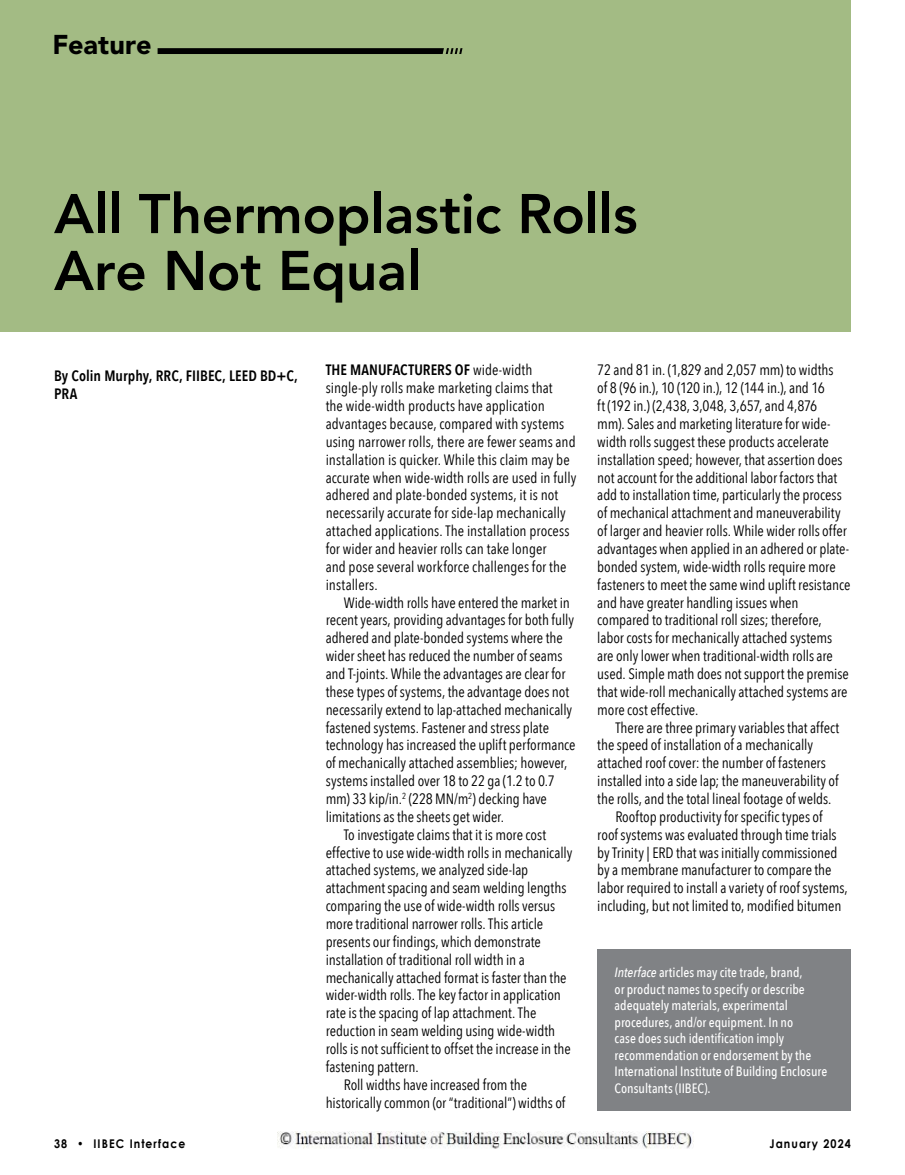
<style>
.page{position:relative;width:905px;height:1175px;background:#fff}
.page>*{position:absolute;margin:0;border:0;box-sizing:border-box;transform-origin:0 0}
.t1{font:800 55.2px/56.8px "Avenir LT Std";letter-spacing:-.005em;color:#000}
.t2{font:900 27px "Avenir LT Std";color:#000}
.t3{font:15px/17.9px "Avenir Next Condensed";letter-spacing:-.005em;color:#000}
.t4{font:600 15px/17.9px "Avenir Next Condensed";color:#000}
.t5{font:500 13.5px/16.5px "Avenir Next Condensed";color:#fff}
.t6{font:700 12px "Century Gothic";letter-spacing:.1em;color:#000;scale:.9 1}
.s1{font-weight:600}
.s2{font-style:italic}
</style>
<div class="page">
<div style="left:0;top:0;width:850px;height:332px;background:#a3bb84"></div>
<div style="left:597px;top:948px;width:253px;height:162px;background:#808285"></div>
<svg style="left:158px;top:48px;width:304px;height:6px;background:#090b08"></svg>
<img style="left:277px;top:1131px;width:417px;height:18px">
<h2 class="t2" style="left:52px;top:28px;width:101px">Feature</h2>
<h1 class="t1" style="left:54px;top:186px;width:585px">All Thermoplastic Rolls<br>Are Not Equal</h1>
<p class="t4" style="left:54px;top:366px;width:245px">By Colin Murphy, RRC, FIIBEC, LEED BD+C,<br>PRA</p>
<p class="t3" style="left:326px;top:360px;width:252px"><span class="s1">THE MANUFACTURERS OF</span> wide-width single-ply rolls make marketing claims that<br>the wide-width products have application advantages because, compared with systems using narrower rolls, there are fewer seams and installation is quicker. While this claim may be accurate when wide-width rolls are used in fully adhered and plate-bonded systems, it is not necessarily accurate for side-lap mechanically attached applications. The installation process for wider and heavier rolls can take longer<br>and pose several workforce challenges for the installers.</p>
<p class="t3" style="left:344px;top:592px;width:228px">Wide-width rolls have entered the market in</p>
<p class="t3" style="left:326px;top:610px;width:250px">recent years, providing advantages for both fully</p>
<p class="t3" style="left:326px;top:628px;width:239px">adhered and plate-bonded systems where the</p>
<p class="t3" style="left:326px;top:646px;width:238px">wider sheet has reduced the number of seams</p>
<p class="t3" style="left:326px;top:664px;width:241px">and T-joints. While the advantages are clear for</p>
<p class="t3" style="left:326px;top:682px;width:245px">these types of systems, the advantage does not</p>
<p class="t3" style="left:326px;top:700px;width:248px">necessarily extend to lap-attached mechanically</p>
<p class="t3" style="left:326px;top:717px;width:225px">fastened systems. Fastener and stress plate</p>
<p class="t3" style="left:326px;top:735px;width:251px">technology has increased the uplift performance</p>
<p class="t3" style="left:326px;top:753px;width:243px">of mechanically attached assemblies; however,</p>
<p class="t3" style="left:326px;top:771px;width:231px">systems installed over 18 to 22 ga (1.2 to 0.7</p>
<p class="t3" style="left:326px;top:789px;width:223px">mm) 33 kip/in.<sup>2</sup> (228 MN/m<sup>2</sup>) decking have</p>
<p class="t3" style="left:325px;top:807px;width:180px">limitations as the sheets get wider.</p>
<p class="t3" style="left:343px;top:825px;width:204px">To investigate claims that it is more cost</p>
<p class="t3" style="left:325px;top:842px;width:248px">effective to use wide-width rolls in mechanically</p>
<p class="t3" style="left:325px;top:860px;width:204px">attached systems, we analyzed side-lap</p>
<p class="t3" style="left:325px;top:878px;width:242px">attachment spacing and seam welding lengths</p>
<p class="t3" style="left:325px;top:896px;width:231px">comparing the use of wide-width rolls versus</p>
<p class="t3" style="left:325px;top:914px;width:219px">more traditional narrower rolls. This article</p>
<p class="t3" style="left:325px;top:932px;width:217px">presents our findings, which demonstrate</p>
<p class="t3" style="left:325px;top:949px;width:201px">installation of traditional roll width in a</p>
<p class="t3" style="left:325px;top:967px;width:242px">mechanically attached format is faster than the</p>
<p class="t3" style="left:325px;top:985px;width:237px">wider-width rolls. The key factor in application</p>
<p class="t3" style="left:325px;top:1003px;width:212px">rate is the spacing of lap attachment. The</p>
<p class="t3" style="left:325px;top:1021px;width:231px">reduction in seam welding using wide-width</p>
<p class="t3" style="left:325px;top:1039px;width:246px">rolls is not sufficient to offset the increase in the</p>
<p class="t3" style="left:325px;top:1057px;width:94px">fastening pattern.</p>
<p class="t3" style="left:343px;top:1074px;width:185px">Roll widths have increased from the</p>
<p class="t3" style="left:325px;top:1092px;width:241px">historically common (or “traditional”) widths of</p>
<p class="t3" style="left:597px;top:360px;width:255px">72 and 81 in. (1,829 and 2,057 mm) to widths<br>of 8 (96 in.), 10 (120 in.), 12 (144 in.), and 16<br>ft (192 in.) (2,438, 3,048, 3,657, and 4,876<br>mm). Sales and marketing literature for wide&shy;width rolls suggest these products accelerate installation speed; however, that assertion does not account for the additional labor factors that add to installation time, particularly the process of mechanical attachment and maneuverability of larger and heavier rolls. While wider rolls offer advantages when applied in an adhered or plate&shy;bonded system, wide-width rolls require more fasteners to meet the same wind uplift resistance and have greater handling issues when compared to traditional roll sizes; therefore, labor costs for mechanically attached systems are only lower when traditional-width rolls are used. Simple math does not support the premise that wide-roll mechanically attached systems are more cost effective.</p>
<p class="t3" style="left:615px;top:717px;width:225px">There are three primary variables that affect</p>
<p class="t3" style="left:597px;top:735px;width:217px">the speed of installation of a mechanically</p>
<p class="t3" style="left:597px;top:753px;width:230px">attached roof cover: the number of fasteners</p>
<p class="t3" style="left:597px;top:771px;width:243px">installed into a side lap; the maneuverability of</p>
<p class="t3" style="left:597px;top:789px;width:236px">the rolls, and the total lineal footage of welds.</p>
<p class="t3" style="left:615px;top:807px;width:209px">Rooftop productivity for specific types of</p>
<p class="t3" style="left:597px;top:825px;width:241px">roof systems was evaluated through time trials</p>
<p class="t3" style="left:597px;top:842px;width:242px">by Trinity | ERD that was initially commissioned</p>
<p class="t3" style="left:597px;top:860px;width:236px">by a membrane manufacturer to compare the</p>
<p class="t3" style="left:597px;top:878px;width:252px">labor required to install a variety of roof systems,</p>
<p class="t3" style="left:597px;top:896px;width:246px">including, but not limited to, modified bitumen</p>
<p class="t5" style="left:614px;top:964px;width:214px"><span class="s2">Interface</span> articles may cite trade, brand,<br>or product names to specify or describe adequately materials, experimental procedures, and/or equipment. In no<br>case does such identification imply recommendation or endorsement by the International Institute of Building Enclosure Consultants (IIBEC).</p>
<p class="t6" style="left:54px;top:1136px;width:147px">38 • IIBEC Interface</p>
<p class="t6" style="left:769px;top:1136px;width:92px">January 2024</p>
</div>
